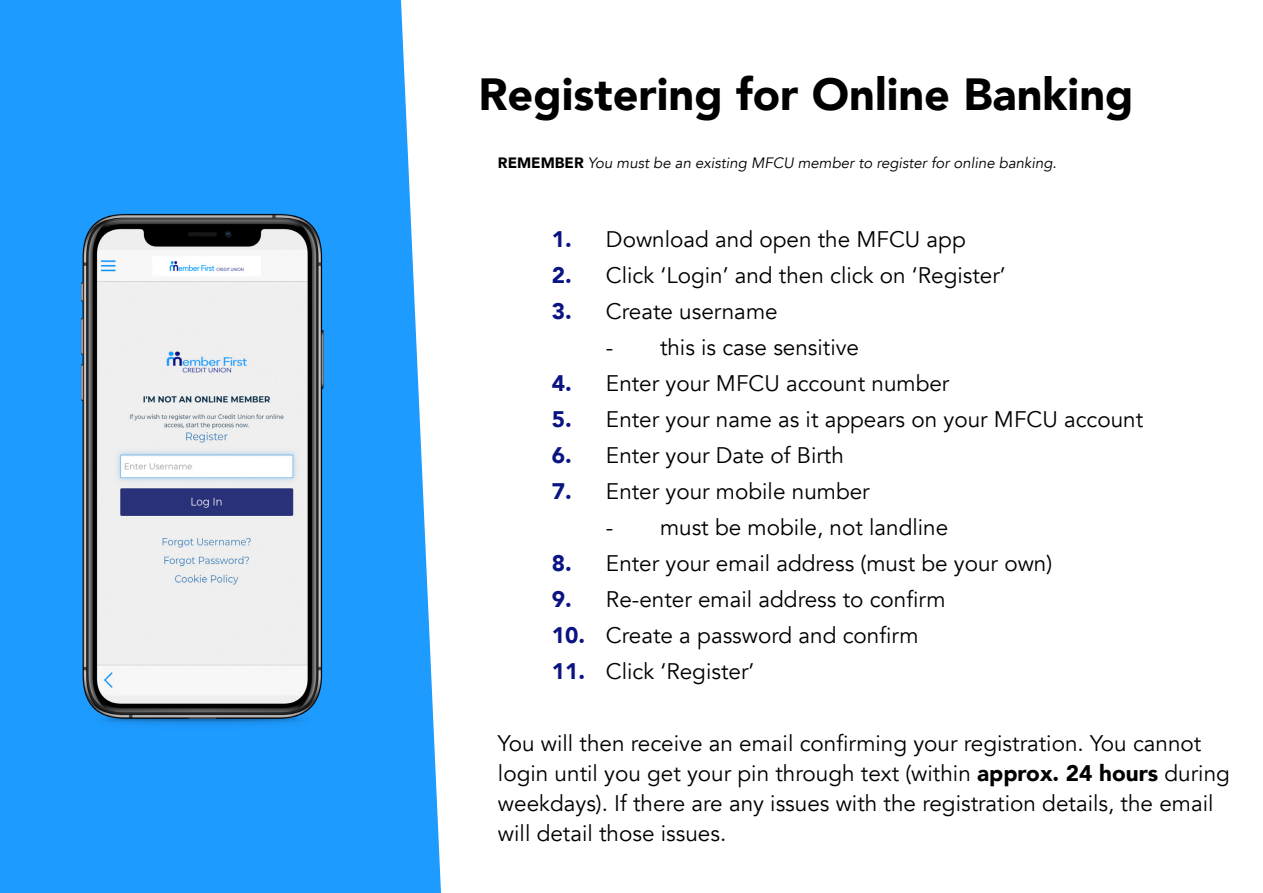
<style>
.page{position:relative;width:1263px;height:893px;background:#fff}
.page>*{position:absolute;margin:0;border:0;box-sizing:border-box;transform-origin:0 0}
.t1{font:900 45px "Avenir";color:#000}
.t2{font:22.5px/30px "Avenir";color:#000}
.t3{font:italic 15px "Avenir";color:#000}
.s1{font-weight:900;font-style:normal}
.s2{font-weight:900;color:#0a1482}
.s3{font-weight:900}
</style>
<div class="page">
<div style="left:0;top:0;width:441px;height:893px;background:#1e9bff"></div>
<img style="left:0;top:98px;width:441px;height:665px">
<p class="t1" style="left:478px;top:56px;width:656px">Registering for Online Banking</p>
<p class="t3" style="left:498px;top:154px;width:560px"><span class="s1">REMEMBER</span> You must be an existing MFCU member to register for online banking.</p>
<p class="t2" style="left:552px;top:225px;width:415px"><span class="s2">1.</span> Download and open the MFCU app</p>
<p class="t2" style="left:552px;top:261px;width:455px"><span class="s2">2.</span> Click ‘Login’ and then click on ‘Register’</p>
<p class="t2" style="left:552px;top:297px;width:227px"><span class="s2">3.</span> Create username</p>
<p class="t2" style="left:606px;top:333px;width:255px">- this is case sensitive</p>
<p class="t2" style="left:552px;top:369px;width:399px"><span class="s2">4.</span> Enter your MFCU account number</p>
<p class="t2" style="left:552px;top:405px;width:593px"><span class="s2">5.</span> Enter your name as it appears on your MFCU account</p>
<p class="t2" style="left:552px;top:441px;width:293px"><span class="s2">6.</span> Enter your Date of Birth</p>
<p class="t2" style="left:552px;top:477px;width:319px"><span class="s2">7.</span> Enter your mobile number</p>
<p class="t2" style="left:606px;top:513px;width:344px">- must be mobile, not landline</p>
<p class="t2" style="left:552px;top:549px;width:502px"><span class="s2">8.</span> Enter your email address (must be your own)</p>
<p class="t2" style="left:552px;top:585px;width:395px"><span class="s2">9.</span> Re-enter email address to confirm</p>
<p class="t2" style="left:552px;top:621px;width:368px"><span class="s2">10.</span> Create a password and confirm</p>
<p class="t2" style="left:552px;top:657px;width:204px"><span class="s2">11.</span> Click ‘Register’</p>
<p class="t2" style="left:498px;top:729px;width:733px">You will then receive an email confirming your registration. You cannot login until you get your pin through text (within <span class="s3">approx. 24 hours</span> during weekdays). If there are any issues with the registration details, the email will detail those issues.</p>
</div>
